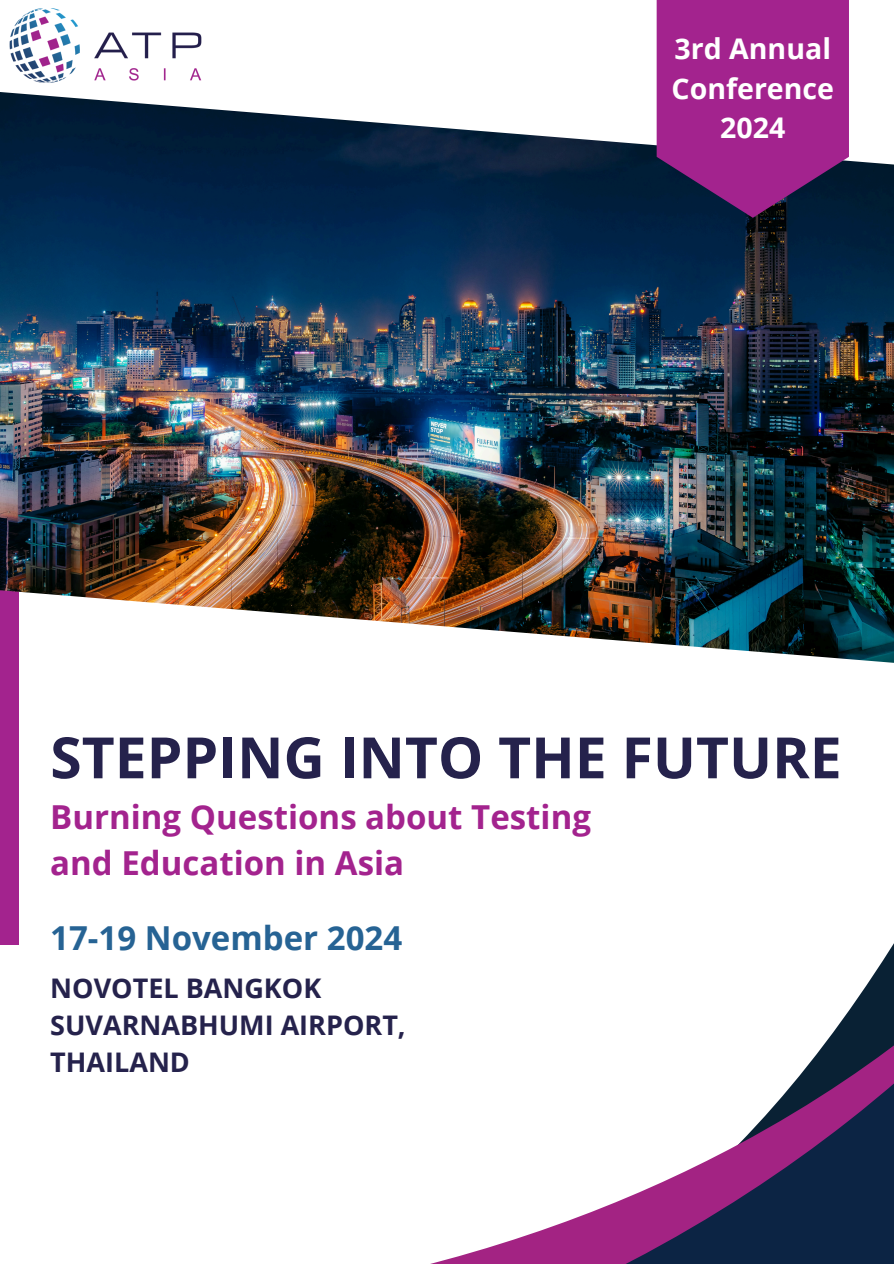
<style>
.page{position:relative;width:894px;height:1264px;background:#fff}
.page>*{position:absolute;margin:0;border:0;box-sizing:border-box;transform-origin:0 0}
.t1{font:700 57px "Open Sans";color:#25224c}
.t2{font:700 33px/46.2px "Open Sans";color:#a3238e}
.t3{font:700 33px "Open Sans";color:#266394}
.t4{font:700 28.5px/39.3px "Open Sans";color:#fff;text-align:center}
.t5{font:700 27px/37.2px "Open Sans";color:#25224c}
</style>
<div class="page">
<div style="left:0;top:407px;width:19px;height:537px;background:#a3238e"></div>
<img style="left:0;top:92px;width:893px;height:571px">
<svg style="left:656px;top:0;width:192px;height:218px;background:#8c2381"></svg>
<img style="left:9px;top:8px;width:193px;height:75px">
<svg style="left:434px;top:945px;width:459px;height:318px"></svg>
<h2 class="t4" style="left:671px;top:29px;width:164px">3rd Annual<br>Conference<br>2024</h2>
<p class="t1" style="left:50px;top:717px;width:792px">STEPPING INTO THE FUTURE</p>
<h1 class="t2" style="left:50px;top:793px;width:542px">Burning Questions about Testing and Education in Asia</h1>
<h2 class="t3" style="left:50px;top:914px;width:353px">17-19 November 2024</h2>
<p class="t5" style="left:50px;top:968px;width:357px">NOVOTEL BANGKOK<br>SUVARNABHUMI AIRPORT,<br>THAILAND</p>
</div>
